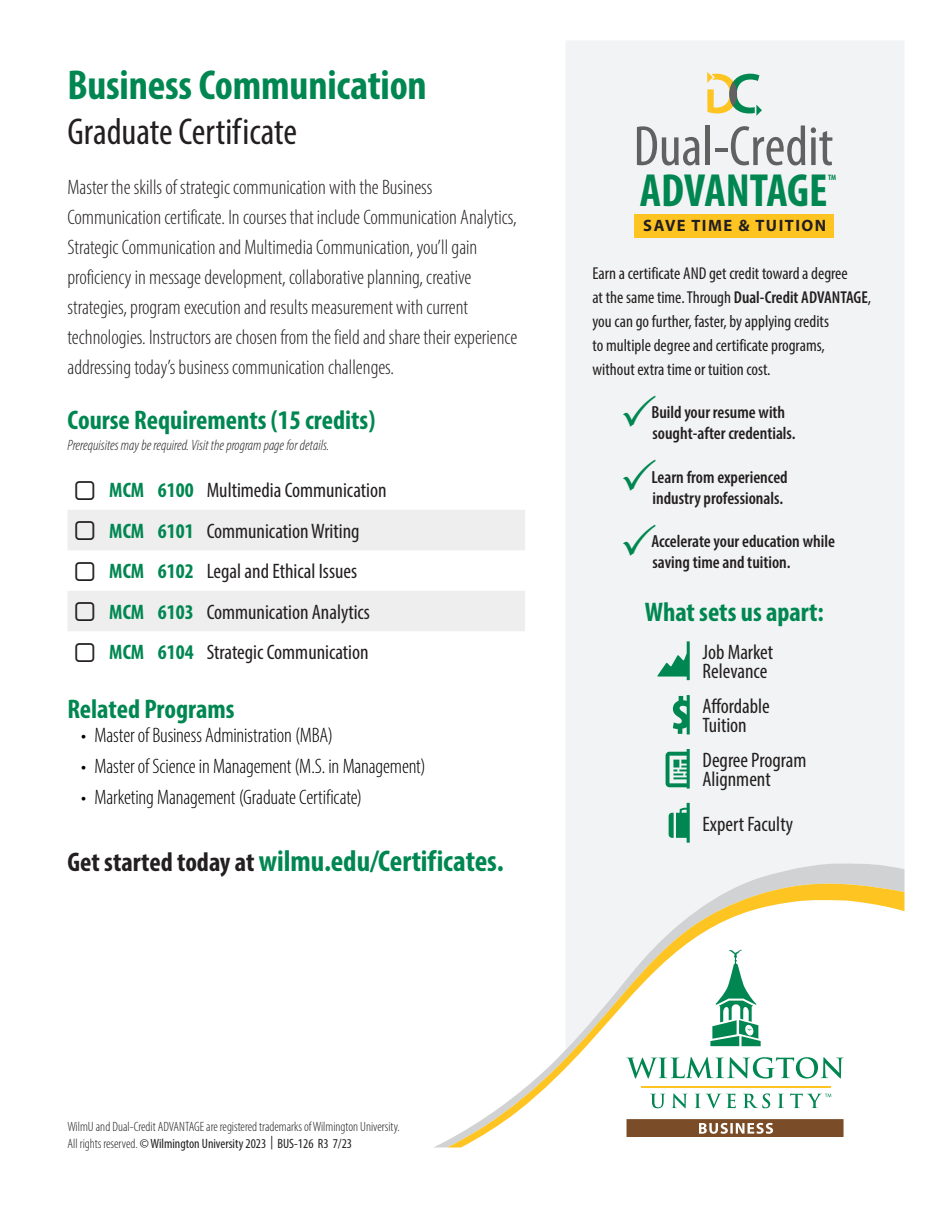
<style>
.page{position:relative;width:945px;height:1215px;background:#fff}
.page>*{position:absolute;margin:0;border:0;box-sizing:border-box;transform-origin:0 0}
.t1{font:condensed 57.15px "Myriad Pro";color:#616161}
.t2{font:700 condensed 46.65px "Myriad Pro";color:#008751}
.t3{font:700 condensed 42px "Myriad Pro";letter-spacing:-.005em;color:#008751}
.t4{font:condensed 37.5px "Myriad Pro";color:#231f20}
.Body_Copy{font:700 condensed 30px "Myriad Pro";color:#008751}
.CL_Name{font:700 condensed 27px "Myriad Pro";color:#008751}
.Body_Copy-2{font:300 condensed 21px/30px "Myriad Pro";color:#231f20}
.Course_List{font:condensed 21px/19.5px "Myriad Pro";color:#231f20}
.t5{font:300 condensed 21px "Myriad Pro";letter-spacing:-.01em;color:#000}
.Course_List-2{font:700 condensed 21px "Myriad Pro";color:#008751}
.Body_Copy-3{font:600 condensed 17.55px/21px "Myriad Pro";color:#231f20}
.Body_Copy-4{font:condensed 17.25px/24px "Myriad Pro";color:#231f20}
.t6{font:700 16.5px "Myriad Pro";letter-spacing:.09em;color:#231f20}
.CL_Name-2{font:italic 300 condensed 15px "Myriad Pro";color:#231f20}
.Note{font:300 condensed 13.5px/16.2px "Myriad Pro";color:#231f20}
.t7{font:700 condensed 7.8px "Myriad Pro";color:#008751}
.s1{font-size:27px;color:#231f20}
.s2{font-weight:600}
.s3{font-weight:400}
</style>
<div class="page">
<div style="left:566px;top:41px;width:338px;height:822px;background:#f2f3f4"></div>
<div style="left:634px;top:214px;width:200px;height:23px;background:#fec422"></div>
<svg style="left:707px;top:72px;width:55px;height:44px"></svg>
<svg style="left:657px;top:641px;width:33px;height:39px"></svg>
<svg style="left:673px;top:695px;width:17px;height:39px"></svg>
<svg style="left:666px;top:749px;width:24px;height:40px"></svg>
<svg style="left:669px;top:803px;width:21px;height:40px"></svg>
<svg style="left:434px;top:863px;width:470px;height:285px"></svg>
<svg style="left:447px;top:880px;width:457px;height:267px"></svg>
<svg style="left:650px;top:1094px;width:15px;height:14px"></svg>
<svg style="left:671px;top:1093px;width:16px;height:15px"></svg>
<svg style="left:695px;top:1094px;width:41px;height:14px"></svg>
<svg style="left:743px;top:1093px;width:27px;height:15px"></svg>
<svg style="left:778px;top:1094px;width:6px;height:14px"></svg>
<svg style="left:627px;top:1057px;width:217px;height:22px"></svg>
<hr style="left:641px;top:1087px;width:190px;height:1px;background:#fec422">
<svg style="left:710px;top:950px;width:51px;height:96px"></svg>
<svg style="left:790px;top:1093px;width:41px;height:15px"></svg>
<svg style="left:627px;top:1119px;width:217px;height:18px;background:#88603e"></svg>
<svg style="left:68px;top:510px;width:457px;height:121px;fill:#eeeeef"></svg>
<svg style="left:623px;top:394px;width:33px;height:32px"></svg>
<svg style="left:623px;top:459px;width:33px;height:32px"></svg>
<svg style="left:623px;top:523px;width:33px;height:32px"></svg>
<svg style="left:76px;top:521px;width:19px;height:19px"></svg>
<svg style="left:76px;top:562px;width:19px;height:19px"></svg>
<svg style="left:76px;top:602px;width:19px;height:19px"></svg>
<p class="t3" style="left:68px;top:59px;width:361px">Business Communication</p>
<p class="t4" style="left:68px;top:109px;width:231px">Graduate Certificate</p>
<p class="Body_Copy-2" style="left:68px;top:172px;width:451px">Master the skills of strategic communication with the Business Communication certificate. In courses that include Communication Analytics, Strategic Communication and Multimedia Communication, you’ll gain proficiency in message development, collaborative planning, creative strategies, program execution and results measurement with current technologies. Instructors are chosen from the field and share their experience addressing today’s business communication challenges.</p>
<p class="CL_Name" style="left:68px;top:403px;width:309px">Course Requirements (15 credits)</p>
<p class="CL_Name-2" style="left:68px;top:436px;width:263px">Prerequisites may be required. Visit the program page for details.</p>
<p class="Course_List-2" style="left:109px;top:477px;width:37px">MCM</p>
<p class="Course_List-2" style="left:158px;top:477px;width:37px">6100</p>
<p class="Course_List" style="left:207px;top:481px;width:181px">Multimedia Communication</p>
<p class="Course_List-2" style="left:109px;top:518px;width:37px">MCM</p>
<p class="Course_List-2" style="left:158px;top:518px;width:37px">6101</p>
<p class="Course_List" style="left:207px;top:521px;width:154px">Communication Writing</p>
<p class="Course_List-2" style="left:109px;top:558px;width:37px">MCM</p>
<p class="Course_List-2" style="left:158px;top:558px;width:37px">6102</p>
<p class="Course_List" style="left:207px;top:562px;width:152px">Legal and Ethical Issues</p>
<p class="Course_List-2" style="left:109px;top:599px;width:37px">MCM</p>
<p class="Course_List-2" style="left:158px;top:599px;width:37px">6103</p>
<p class="Course_List" style="left:207px;top:602px;width:165px">Communication Analytics</p>
<p class="Course_List-2" style="left:109px;top:639px;width:37px">MCM</p>
<p class="Course_List-2" style="left:158px;top:639px;width:37px">6104</p>
<p class="Course_List" style="left:207px;top:643px;width:163px">Strategic Communication</p>
<p class="CL_Name" style="left:68px;top:693px;width:169px">Related Programs</p>
<p class="t5" style="left:81px;top:723px;width:254px">• Master of Business Administration (MBA)</p>
<p class="t5" style="left:81px;top:754px;width:346px">• Master of Science in Management (M.S. in Management)</p>
<p class="t5" style="left:81px;top:785px;width:283px">• Marketing Management (Graduate Certificate)</p>
<p class="Body_Copy" style="left:68px;top:842px;width:438px"><span class="s1">Get started today at</span> wilmu.edu/Certificates.</p>
<p class="t1" style="left:633px;top:112px;width:201px">Dual-Credit</p>
<p class="t2" style="left:640px;top:161px;width:189px">ADVANTAGE</p>
<p class="t7" style="left:828px;top:173px;width:10px">TM</p>
<p class="t6" style="left:643px;top:215px;width:184px">SAVE TIME &amp; TUITION</p>
<p class="Body_Copy-4" style="left:593px;top:261px;width:280px">Earn a certificate AND get credit toward a degree<br>at the same time. Through <span class="s2">Dual-Credit ADVANTAGE</span>, you can go further, faster, by applying credits<br>to multiple degree and certificate programs, without extra time or tuition cost.</p>
<p class="Body_Copy-3" style="left:651px;top:402px;width:146px">Build your resume with sought-after credentials.</p>
<p class="Body_Copy-3" style="left:651px;top:466px;width:138px">Learn from experienced industry professionals.</p>
<p class="Body_Copy-3" style="left:651px;top:531px;width:185px">Accelerate your education while saving time and tuition.</p>
<p class="CL_Name" style="left:645px;top:595px;width:180px">What sets us apart:</p>
<p class="Course_List" style="left:702px;top:642px;width:72px">Job Market<br>Relevance</p>
<p class="Course_List" style="left:702px;top:696px;width:69px">Affordable<br>Tuition</p>
<p class="Course_List" style="left:702px;top:750px;width:106px">Degree Program<br>Alignment</p>
<p class="Course_List" style="left:702px;top:814px;width:92px">Expert Faculty</p>
<p class="Note" style="left:68px;top:1119px;width:334px">WilmU and Dual-Credit ADVANTAGE are registered trademarks of Wilmington University.<br>All rights reserved. <span class="s3">© Wilmington University 2023 | BUS-126 R3 7/23</span></p>
</div>
